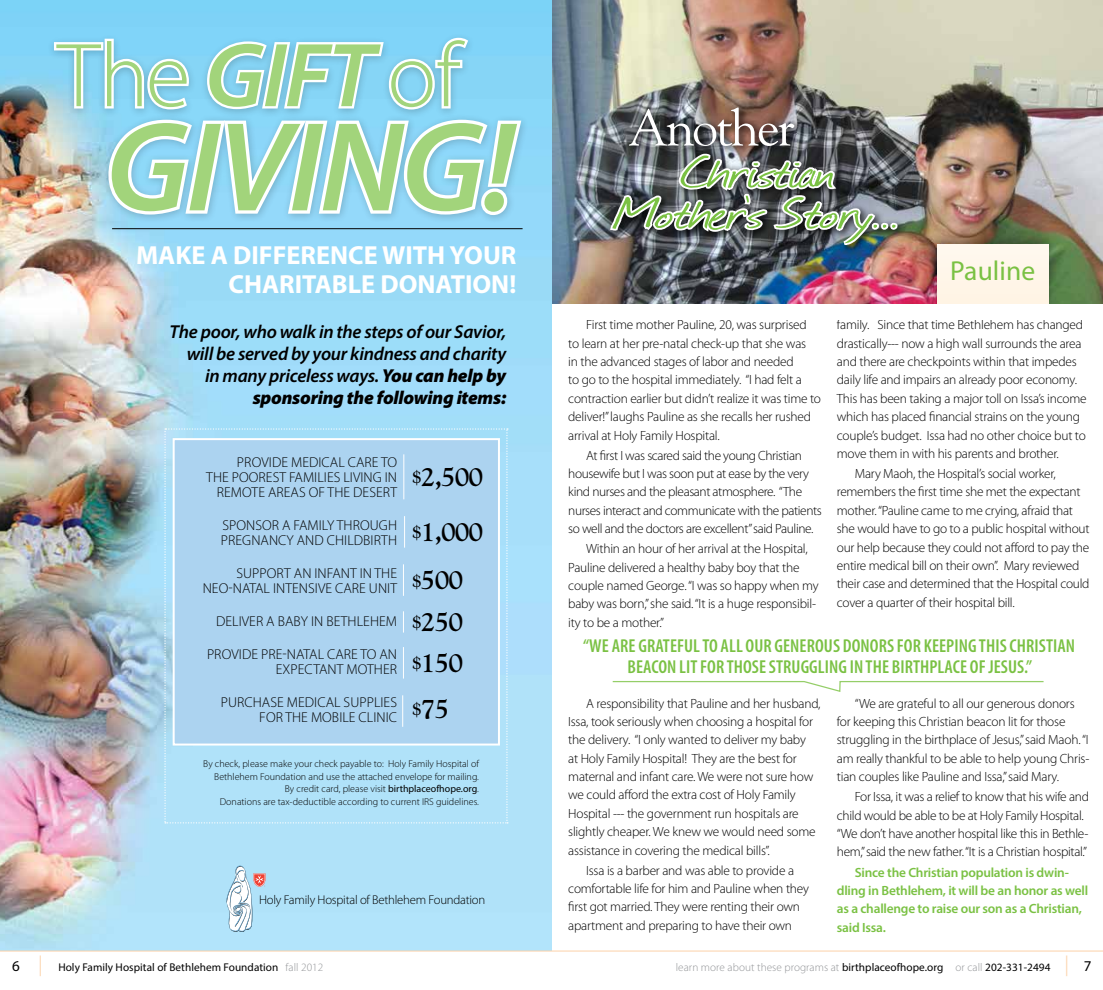
<style>
.page{position:relative;width:1103px;height:990px;background:#fff}
.page>*{position:absolute;margin:0;border:0;box-sizing:border-box;transform-origin:0 0}
.t1{font:italic 600 128.25px "Myriad Pro";letter-spacing:-.02em;color:#a2d47b}
.t2{font:300 91.5px "Myriad Pro";color:#a2d47b}
.t3{font:51px "Goudy";letter-spacing:-.04em;color:#fff}
.t4{font:50.88px/40.9px "Journal";letter-spacing:-.01em;color:#7ac143;text-align:center;scale:1.4 1}
.t5{font:27.5px "Myriad Pro";letter-spacing:.005em;color:#7ac143}
.t6{font:700 26.62px/41.2px "Goudy";letter-spacing:-.04em;color:#000}
.t7{font:700 26.25px/29.8px "Myriad Pro";color:#fff;text-align:right}
.t8{font:italic 600 18.75px/21.9px "Myriad Pro";letter-spacing:-.015em;color:#000;text-align:right}
.t9{font:600 condensed 18.75px/20.9px "Myriad Pro";letter-spacing:.005em;color:#7ac143;text-align:center}
.t10{font:300 14.38px/15px "Myriad Pro";letter-spacing:.005em;color:#000;text-align:right}
.t11{font:300 13.38px/18.4px "Myriad Pro";letter-spacing:-.015em;color:#000}
.t12{font:600 13.38px/18.4px "Myriad Pro";letter-spacing:-.015em;color:#7ac143}
.t13{font:300 12.75px "Myriad Pro";letter-spacing:-.02em;color:#000}
.t14{font:300 11.25px "Myriad Pro";letter-spacing:.005em;color:#939598}
.t15{font:11.25px "Myriad Pro";letter-spacing:.005em;color:#000}
.t16{font:300 10px/12.5px "Myriad Pro";color:#000;text-align:right}
.s1{font-weight:600;font-style:italic}
.s2{font-weight:900}
.s3{font-size:17.12px}
.s4{font-weight:400}
.s5{font-size:15px}
.s6{font-size:20.62px;color:#fcd1a8}
.s7{font-weight:300;color:#939598}
.s8{font-weight:400;color:#000}
.s9{font-weight:400;font-size:20.62px;color:#fcd1a8}
.s10{font-weight:400;font-size:15px;color:#000}
</style>
<div class="page">
<img style="left:0;top:0;width:551px;height:951px">
<hr style="left:0;top:951px;width:1102px;height:1px;background:#fcd1a8">
<div style="left:47px;top:32px;width:429px;height:87px;background:#000;opacity:.2"></div>
<hr style="left:112px;top:228px;width:410px;height:1px;background:#000">
<svg style="left:164px;top:428px;width:344px;height:395px"></svg>
<hr style="left:403px;top:647px;width:1px;height:32px;background:#fff">
<hr style="left:402px;top:695px;width:1px;height:32px;background:#fff">
<img style="left:552px;top:0;width:550px;height:304px">
<div style="left:928px;top:232px;width:128px;height:83px;background:#000;opacity:.35"></div>
<div style="left:937px;top:244px;width:111px;height:65px;background:#fff6e9"></div>
<div style="left:552px;top:304px;width:550px;height:15px;background:#fff"></div>
<svg style="left:612px;top:681px;width:432px;height:11px"></svg>
<svg style="left:226px;top:865px;width:39px;height:68px"></svg>
<div style="left:101px;top:113px;width:428px;height:112px;background:#94d9fa"></div>
<svg style="left:52px;top:35px;width:473px;height:184px"></svg>
<div style="left:624px;top:102px;width:180px;height:53px;background:#000;opacity:.68"></div>
<div style="left:605px;top:148px;width:302px;height:106px;background:#000;opacity:.68"></div>
<img style="left:608px;top:152px;width:292px;height:128px">
<h2 class="t2" style="left:57px;top:25px;width:404px">The <span class="s1">GIFT</span> of</h2>
<h1 class="t1" style="left:105px;top:86px;width:411px">GIVING!</h1>
<h3 class="t7" style="left:136px;top:239px;width:382px">MAKE A DIFFERENCE WITH YOUR<br>CHARITABLE DONATION!</h3>
<h3 class="t8" style="left:170px;top:320px;width:338px">The poor, who walk in the steps of our Savior, will be served by your kindness and charity in many priceless ways. <span class="s2">You can help by sponsoring the following items:</span></h3>
<p class="t10" style="left:206px;top:455px;width:192px">PROVIDE MEDICAL CARE TO<br>THE POOREST FAMILIES LIVING IN<br>REMOTE AREAS OF THE DESERT</p>
<p class="t10" style="left:221px;top:518px;width:178px;text-align:left">SPONSOR A FAMILY THROUGH<br>PREGNANCY AND CHILDBIRTH</p>
<p class="t10" style="left:203px;top:566px;width:196px">SUPPORT AN INFANT IN THE<br>NEO-NATAL INTENSIVE CARE UNIT</p>
<p class="t10" style="left:216px;top:614px;width:182px">DELIVER A BABY IN BETHLEHEM</p>
<p class="t10" style="left:207px;top:647px;width:192px">PROVIDE PRE-NATAL CARE TO AN<br>EXPECTANT MOTHER</p>
<p class="t10" style="left:221px;top:695px;width:178px">PURCHASE MEDICAL SUPPLIES<br>FOR THE MOBILE CLINIC</p>
<h3 class="t6" style="left:412px;top:449px;width:73px;line-height:55px"><span class="s3">$</span>2,500 <span class="s3">$</span>1,000</h3>
<h3 class="t6" style="left:412px;top:559px;width:53px;text-align:justify"><span class="s3">$</span>500 <span class="s3">$</span>250 <span class="s3">$</span>150</h3>
<h3 class="t6" style="left:412px;top:688px;width:39px"><span class="s3">$</span>75</h3>
<p class="t16" style="left:203px;top:758px;width:277px">By check, please make your check payable to: Holy Family Hospital of Bethlehem Foundation and use the attached envelope for mailing.<br>By credit card, please visit <span class="s4">birthplaceofhope.org</span>.<br>Donations are tax-deductible according to current IRS guidelines.</p>
<p class="t13" style="left:259px;top:892px;width:228px">Holy Family Hospital of Bethlehem Foundation</p>
<h3 class="t3" style="left:628px;top:96px;width:168px">Another</h3>
<h3 class="t4" style="left:612px;top:151px;width:208px">Christian<br>Mother’s Story...</h3>
<h3 class="t5" style="left:950px;top:254px;width:87px">Pauline</h3>
<p class="t11" style="left:568px;top:316px;width:254px;text-indent:18px">First time mother Pauline, 20, was surprised<br>to learn at her pre-natal check-up that she was<br>in the advanced stages of labor and needed<br>to go to the hospital immediately. “I had felt a contraction earlier but didn’t realize it was time to deliver!” laughs Pauline as she recalls her rushed arrival at Holy Family Hospital.</p>
<p class="t11" style="left:568px;top:446px;width:255px;text-indent:18px">At first I was scared said the young Christian housewife but I was soon put at ease by the very kind nurses and the pleasant atmosphere. “The nurses interact and communicate with the patients so well and the doctors are excellent” said Pauline.</p>
<p class="t11" style="left:568px;top:540px;width:252px;text-indent:18px">Within an hour of her arrival at the Hospital, Pauline delivered a healthy baby boy that the couple named George. “I was so happy when my baby was born,” she said. “It is a huge responsibil&shy;ity to be a mother.”</p>
<p class="t11" style="left:837px;top:316px;width:251px">family. Since that time Bethlehem has changed drastically--- now a high wall surrounds the area and there are checkpoints within that impedes daily life and impairs an already poor economy.<br>This has been taking a major toll on Issa’s income which has placed financial strains on the young couple’s budget. Issa had no other choice but to move them in with his parents and brother.</p>
<p class="t11" style="left:837px;top:465px;width:254px;text-indent:18px">Mary Maoh, the Hospital’s social worker, remembers the first time she met the expectant mother. “Pauline came to me crying, afraid that she would have to go to a public hospital without our help because they could not afford to pay the entire medical bill on their own”. Mary reviewed their case and determined that the Hospital could cover a quarter of their hospital bill.</p>
<h3 class="t9" style="left:583px;top:636px;width:493px">“WE ARE GRATEFUL TO ALL OUR GENEROUS DONORS FOR KEEPING THIS CHRISTIAN<br>BEACON LIT FOR THOSE STRUGGLING IN THE BIRTHPLACE OF JESUS.”</h3>
<p class="t11" style="left:568px;top:694px;width:254px;text-indent:18px">A responsibility that Pauline and her husband, Issa, took seriously when choosing a hospital for the delivery. “I only wanted to deliver my baby<br>at Holy Family Hospital! They are the best for maternal and infant care. We were not sure how we could afford the extra cost of Holy Family Hospital --- the government run hospitals are slightly cheaper. We knew we would need some assistance in covering the medical bills”.</p>
<p class="t11" style="left:568px;top:861px;width:242px;text-indent:18px">Issa is a barber and was able to provide a comfortable life for him and Pauline when they first got married. They were renting their own apartment and preparing to have their own</p>
<p class="t11" style="left:837px;top:694px;width:254px;text-indent:18px">“We are grateful to all our generous donors for keeping this Christian beacon lit for those struggling in the birthplace of Jesus,” said Maoh. “I am really thankful to be able to help young Chris&shy;tian couples like Pauline and Issa,” said Mary.</p>
<p class="t11" style="left:837px;top:788px;width:253px;text-indent:18px">For Issa, it was a relief to know that his wife and child would be able to be at Holy Family Hospital. “We don’t have another hospital like this in Bethle&shy;hem,” said the new father. “It is a Christian hospital.”</p>
<p class="t12" style="left:837px;top:862px;width:253px;text-indent:18px">Since the Christian population is dwin&shy;dling in Bethlehem, it will be an honor as well as a challenge to raise our son as a Christian, said Issa.</p>
<p class="t15" style="left:12px;top:961px;width:313px"><span class="s5">6</span> <span class="s6">|</span> Holy Family Hospital of Bethlehem Foundation <span class="s7">fall 2012</span></p>
<p class="t14" style="left:675px;top:961px;width:417px">learn more about these programs at <span class="s8">birthplaceofhope.org</span> or call <span class="s8">202-331-2494</span> <span class="s9">|</span> <span class="s10">7</span></p>
</div>
